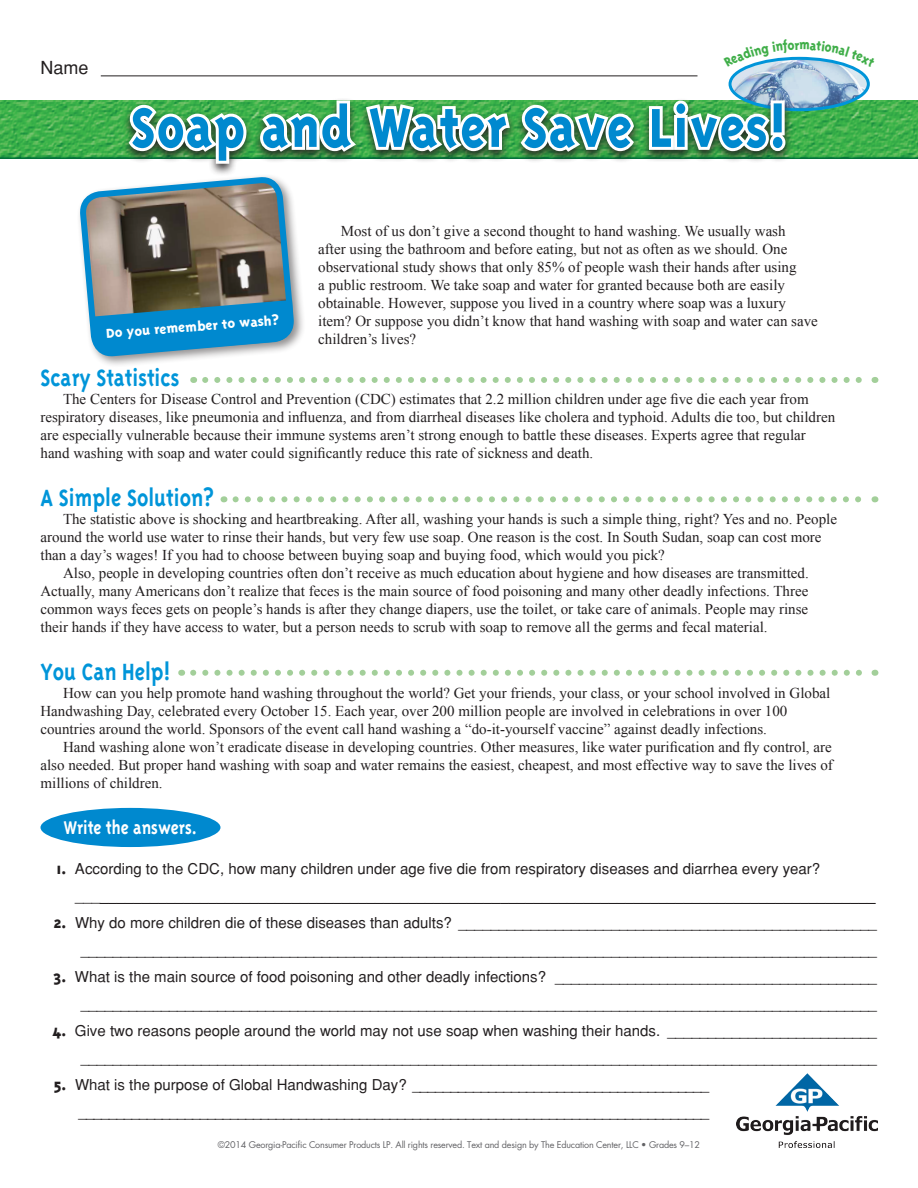
<style>
.page{position:relative;width:918px;height:1188px;background:#fff}
.page>*{position:absolute;margin:0;border:0;box-sizing:border-box;transform-origin:0 0}
.Repro_Title{font:800 63px "Triplex";letter-spacing:.025em;color:#0089cf;scale:.85 1}
.Subhead{font:700 27px "Triplex";color:#0095d9;scale:.85 1}
.Oval_Reverse{font:700 21px "Triplex";color:#fff;scale:.85 1}
.t1{font:18px "Helvetica";color:#231f20}
.Passages{font:15px/18px "Times New Roman";color:#231f20}
.Repro_Numbered{font:15px "Helvetica";color:#231f20}
.Repro_Numbered-2{font:700 15px "Helvetica";color:#231f20}
.Repro_Body{font:800 15px "Triplex";color:#fff}
.Repro_Body-2{font:800 15px "Triplex";color:#40ae49;scale:.9 1}
.t2{font:9px "Futura";letter-spacing:-.02em;color:#636366}
.s1{font-family:"Triplex";font-weight:800;font-size:18px}
.s2{font-weight:400}
</style>
<div class="page">
<img style="left:737px;top:1074px;width:140px;height:74px">
<img style="left:0;top:100px;width:918px;height:58px">
<hr style="left:101px;top:76px;width:596px;height:1px;background:#231f20">
<img style="left:731px;top:67px;width:137px;height:43px">
<div style="left:729px;top:57px;width:141px;height:54px;border:3px solid #0095d9;border-radius:50%"></div>
<div style="left:121px;top:98px;width:672px;height:78px;background:#231f20;opacity:.9"></div>
<svg style="left:125px;top:102px;width:124px;height:65px"></svg>
<svg style="left:257px;top:98px;width:380px;height:65px"></svg>
<svg style="left:646px;top:97px;width:142px;height:61px"></svg>
<svg style="left:205px;top:377px;width:670px;height:6px"></svg>
<div style="left:40px;top:808px;width:180px;height:39px;background:#0089cf;border-radius:50%"></div>
<svg style="left:236px;top:496px;width:625px;height:6px"></svg>
<svg style="left:193px;top:670px;width:669px;height:6px"></svg>
<div style="left:76px;top:174px;width:230px;height:195px;background:#231f20;opacity:.5"></div>
<svg style="left:77px;top:179px;width:220px;height:178px;background:#6a8790"></svg>
<svg style="left:744px;top:56px;width:111px;height:11px"></svg>
<p class="t1" style="left:40px;top:57px;width:50px">Name</p>
<p class="Repro_Body-2" style="left:795px;top:36px;width:7px">r</p>
<p class="Repro_Title" style="left:131px;top:91px;width:773px">Soap and Water Save Lives!</p>
<p class="Repro_Body" style="left:106px;top:324px;width:175px;rotate:-4deg">Do you remember to wash?</p>
<p class="Passages" style="left:318px;top:222px;width:501px;text-indent:22px">Most of us don’t give a second thought to hand washing. We usually wash<br>after using the bathroom and before eating, but not as often as we should. One observational study shows that only 85% of people wash their hands after using<br>a public restroom. We take soap and water for granted because both are easily obtainable. However, suppose you lived in a country where soap was a luxury item? Or suppose you didn’t know that hand washing with soap and water can save children’s lives?</p>
<p class="Subhead" style="left:40px;top:363px;width:165px">Scary Statistics</p>
<p class="Passages" style="left:40px;top:390px;width:796px;text-indent:22px">The Centers for Disease Control and Prevention (CDC) estimates that 2.2 million children under age five die each year from respiratory diseases, like pneumonia and influenza, and from diarrheal diseases like cholera and typhoid. Adults die too, but children are especially vulnerable because their immune systems aren’t strong enough to battle these diseases. Experts agree that regular hand washing with soap and water could significantly reduce this rate of sickness and death.</p>
<p class="Subhead" style="left:40px;top:483px;width:206px">A Simple Solution?</p>
<p class="Passages" style="left:40px;top:510px;width:798px;text-indent:22px">The statistic above is shocking and heartbreaking. After all, washing your hands is such a simple thing, right? Yes and no. People around the world use water to rinse their hands, but very few use soap. One reason is the cost. In South Sudan, soap can cost more than a day’s wages! If you had to choose between buying soap and buying food, which would you pick?</p>
<p class="Passages" style="left:40px;top:564px;width:770px;text-align:justify;text-indent:22px">Also, people in developing countries often don’t receive as much education about hygiene and how diseases are transmitted.<br>Actually, many Americans don’t realize that feces is the main source of food poisoning and many other deadly infections. Three common ways feces gets on people’s hands is after they change diapers, use the toilet, or take care of animals. People may rinse their hands if they have access to water, but a person needs to scrub with soap to remove all the germs and fecal material.</p>
<p class="Subhead" style="left:40px;top:657px;width:155px">You Can Help!</p>
<p class="Passages" style="left:40px;top:684px;width:791px;text-indent:22px">How can you help promote hand washing throughout the world? Get your friends, your class, or your school involved in Global<br>Handwashing Day, celebrated every October 15. Each year, over 200 million people are involved in celebrations in over 100 countries around the world. Sponsors of the event call hand washing a “do-it-yourself vaccine” against deadly infections.</p>
<p class="Passages" style="left:40px;top:738px;width:794px;text-align:justify;text-indent:22px">Hand washing alone won’t eradicate disease in developing countries. Other measures, like water purification and fly control, are also needed. But proper hand washing with soap and water remains the easiest, cheapest, and most effective way to save the lives of millions of children.</p>
<p class="Oval_Reverse" style="left:64px;top:816px;width:158px">Write the answers.</p>
<p class="Repro_Numbered" style="left:57px;top:860px;width:765px"><span class="s1">1.</span> According to the CDC, how many children under age five die from respiratory diseases and diarrhea every year?</p>
<p class="Repro_Numbered-2" style="left:75px;top:887px;width:802px"><span class="s2">___</span>_____________________________________________________________________________________________</p>
<p class="Repro_Numbered" style="left:53px;top:914px;width:825px"><span class="s1">2.</span> Why do more children die of these diseases than adults? ____________________________________________________</p>
<p class="Repro_Numbered" style="left:81px;top:941px;width:798px">___________________________________________________________________________________________________</p>
<p class="Repro_Numbered" style="left:53px;top:968px;width:825px"><span class="s1">3.</span> What is the main source of food poisoning and other deadly infections? ________________________________________</p>
<p class="Repro_Numbered" style="left:81px;top:995px;width:798px">___________________________________________________________________________________________________</p>
<p class="Repro_Numbered" style="left:52px;top:1022px;width:826px"><span class="s1">4.</span> Give two reasons people around the world may not use soap when washing their hands. __________________________</p>
<p class="Repro_Numbered" style="left:81px;top:1049px;width:798px">___________________________________________________________________________________________________</p>
<p class="Repro_Numbered" style="left:54px;top:1076px;width:657px"><span class="s1">5.</span> What is the purpose of Global Handwashing Day? _______________________________________</p>
<p class="Repro_Numbered" style="left:78px;top:1103px;width:632px">___________________________________________________________________________________</p>
<p class="t2" style="left:218px;top:1138px;width:484px">©2014 Georgia-Pacific Consumer Products LP. All rights reserved. Text and design by The Education Center, LLC • Grades 9–12</p>
</div>
